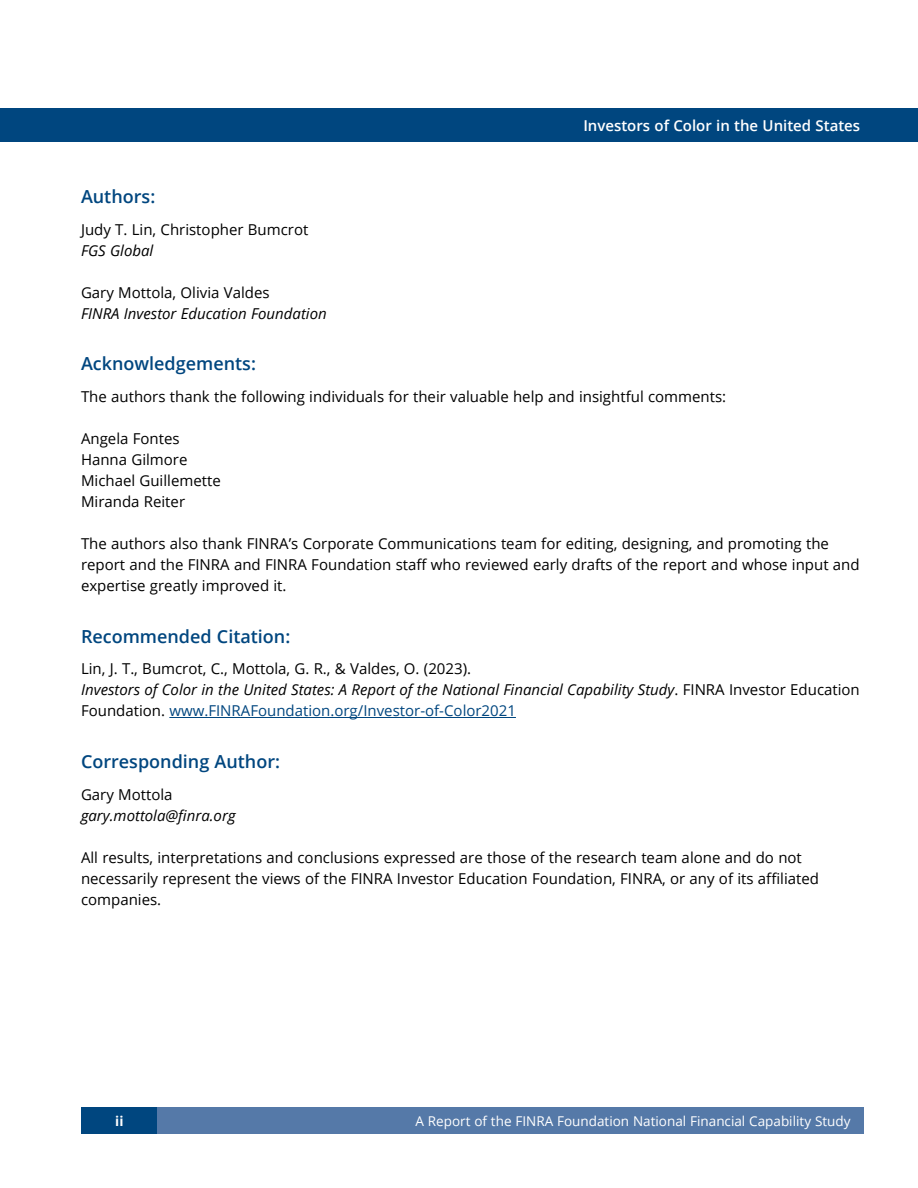
<style>
.page{position:relative;width:918px;height:1188px;background:#fff}
.page>*{position:absolute;margin:0;border:0;box-sizing:border-box;transform-origin:0 0}
.t1{font:600 18px "Open Sans";color:#00467f}
.t2{font:15px/21px "Open Sans";color:#000}
.t3{font:italic 15px "Open Sans";color:#000}
.t4{font:600 15px "Open Sans";color:#fff}
.t5{font:13.5px "Open Sans";color:#fff}
.t6{font:700 13.5px "Open Sans";color:#fff}
.s1{font-style:italic}
.s2{color:#00467f}
</style>
<div class="page">
<div style="left:155px;top:1107px;width:709px;height:27px;background:#5579a8"></div>
<div style="left:81px;top:1107px;width:76px;height:27px;background:#00467f"></div>
<div style="left:0;top:108px;width:918px;height:34px;background:#00467f"></div>
<hr style="left:169px;top:717px;width:347px;height:1px;background:#00467f">
<p class="t4" style="left:583px;top:115px;width:278px">Investors of Color in the United States</p>
<p class="t1" style="left:81px;top:184px;width:76px">Authors:</p>
<p class="t2" style="left:81px;top:218px;width:229px">Judy T. Lin, Christopher Bumcrot</p>
<p class="t3" style="left:81px;top:240px;width:74px">FGS Global</p>
<p class="t2" style="left:81px;top:281px;width:190px">Gary Mottola, Olivia Valdes</p>
<p class="t3" style="left:81px;top:303px;width:247px">FINRA Investor Education Foundation</p>
<p class="t1" style="left:81px;top:351px;width:177px">Acknowledgements:</p>
<p class="t2" style="left:81px;top:386px;width:647px">The authors thank the following individuals for their valuable help and insightful comments:</p>
<p class="t2" style="left:81px;top:428px;width:141px">Angela Fontes<br>Hanna Gilmore<br>Michael Guillemette<br>Miranda Reiter</p>
<p class="t2" style="left:81px;top:533px;width:780px">The authors also thank FINRA’s Corporate Communications team for editing, designing, and promoting the report and the FINRA and FINRA Foundation staff who reviewed early drafts of the report and whose input and expertise greatly improved it.</p>
<p class="t1" style="left:81px;top:624px;width:211px">Recommended Citation:</p>
<p class="t2" style="left:81px;top:658px;width:780px">Lin, J. T., Bumcrot, C., Mottola, G. R., &amp; Valdes, O. (2023).<br><span class="s1">Investors of Color in the United States: A Report of the National Financial Capability Study</span>. FINRA Investor Education<br>Foundation. <span class="s2">www.FINRAFoundation.org/Investor-of-Color2021</span></p>
<p class="t1" style="left:81px;top:749px;width:201px">Corresponding Author:</p>
<p class="t2" style="left:81px;top:783px;width:93px">Gary Mottola</p>
<p class="t3" style="left:81px;top:805px;width:156px">gary.mottola@finra.org</p>
<p class="t2" style="left:81px;top:846px;width:740px">All results, interpretations and conclusions expressed are those of the research team alone and do not necessarily represent the views of the FINRA Investor Education Foundation, FINRA, or any of its affiliated companies.</p>
<p class="t6" style="left:115px;top:1112px;width:10px">ii</p>
<p class="t5" style="left:415px;top:1112px;width:437px">A Report of the FINRA Foundation National Financial Capability Study</p>
</div>
